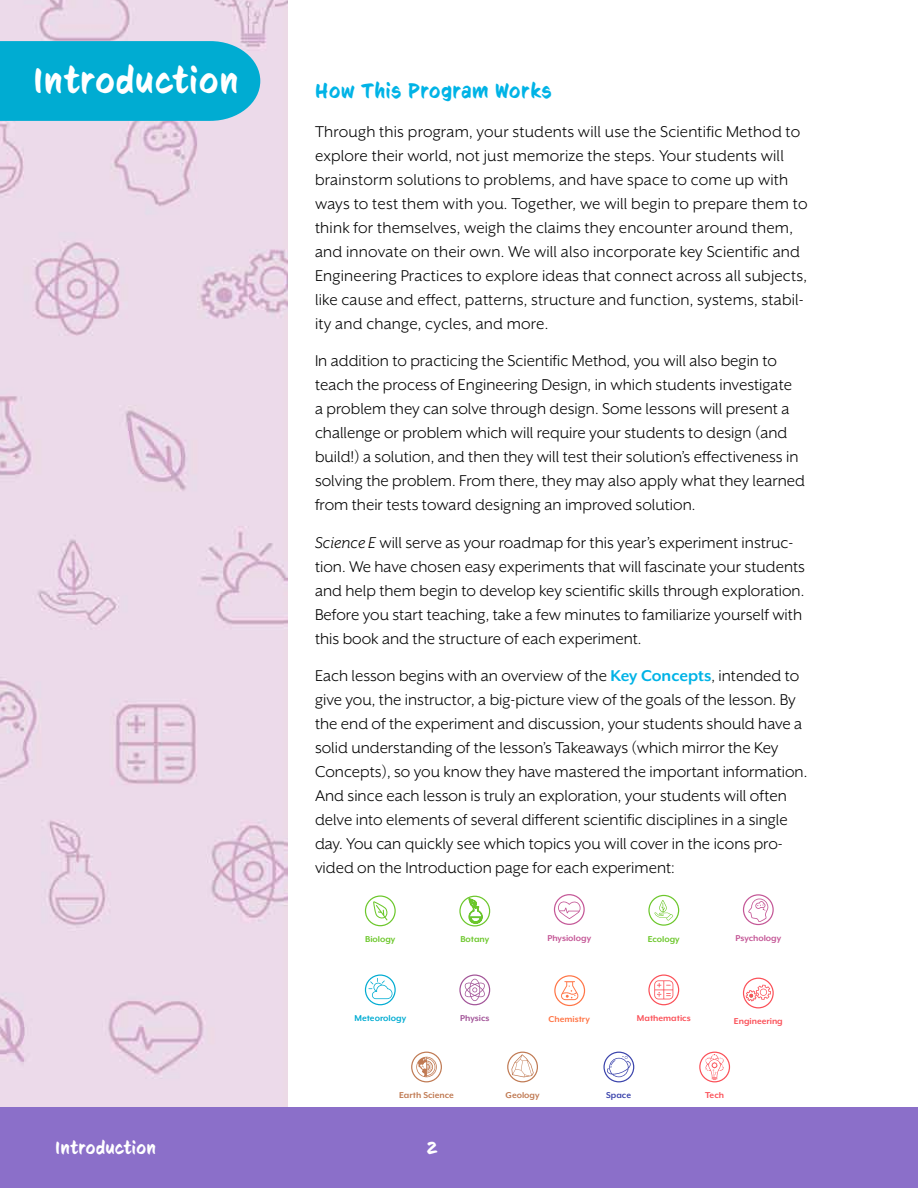
<style>
.page{position:relative;width:918px;height:1188px;background:#fff}
.page>*{position:absolute;margin:0;border:0;box-sizing:border-box;transform-origin:0 0}
.t1{font:36px "CC Sign Language";letter-spacing:.05em;color:#fff}
.t2{font:21px "CC Sign Language";letter-spacing:.05em;color:#00b3e6}
.t3{font:18px/24px "Mr Eaves XL San OT";color:#000}
.t4{font:18px "CC Sign Language";letter-spacing:.04em;color:#fff}
.t5{font:700 9.75px "Mr Eaves XL Mod OT";color:#fb5058}
.t6{font:700 9.75px "Mr Eaves XL Mod OT";color:#6cc72b}
.t7{font:700 9.75px "Mr Eaves XL Mod OT";color:#c45696}
.t8{font:700 9.75px "Mr Eaves XL Mod OT";color:#c07a53}
.t9{font:700 9.75px "Mr Eaves XL Mod OT";color:#00acd2}
.t10{font:700 9.75px "Mr Eaves XL Mod OT";color:#ff7546}
.t11{font:700 9.75px "Mr Eaves XL Mod OT";color:#a25498}
.t12{font:700 9.75px "Mr Eaves XL Mod OT";color:#3b44ac}
.s1{font-style:italic}
.s2{font-weight:700;color:#00b3e6}
</style>
<div class="page">
<img style="left:0;top:0;width:287px;height:1107px">
<div style="left:0;top:1107px;width:918px;height:81px;background:#8b6fc9"></div>
<svg style="left:365px;top:896px;width:30px;height:30px"></svg>
<div style="left:365px;top:895px;width:31px;height:31px;border:1px solid #6cc72b;border-radius:50%"></div>
<svg style="left:373px;top:901px;width:15px;height:20px"></svg>
<div style="left:648px;top:974px;width:31px;height:31px;border:1px solid #fb5058;border-radius:50%"></div>
<svg style="left:654px;top:980px;width:19px;height:19px"></svg>
<div style="left:365px;top:974px;width:31px;height:31px;border:1px solid #00acd2;border-radius:50%"></div>
<svg style="left:368px;top:978px;width:24px;height:21px"></svg>
<div style="left:459px;top:974px;width:31px;height:31px;border:1px solid #a25498;border-radius:50%"></div>
<svg style="left:464px;top:979px;width:21px;height:22px"></svg>
<div style="left:554px;top:894px;width:31px;height:31px;border:1px solid #c45696;border-radius:50%"></div>
<svg style="left:558px;top:900px;width:23px;height:19px"></svg>
<div style="left:743px;top:894px;width:31px;height:31px;border:1px solid #c45696;border-radius:50%"></div>
<svg style="left:748px;top:899px;width:20px;height:23px"></svg>
<div style="left:699px;top:1052px;width:31px;height:30px;border:1px solid #fb5058;border-radius:50%"></div>
<svg style="left:705px;top:1054px;width:19px;height:26px"></svg>
<svg style="left:460px;top:896px;width:30px;height:30px"></svg>
<div style="left:459px;top:896px;width:31px;height:31px;border:1px solid #6cc72b;border-radius:50%"></div>
<svg style="left:469px;top:897px;width:14px;height:27px"></svg>
<div style="left:554px;top:975px;width:31px;height:31px;border:1px solid #ff7546;border-radius:50%"></div>
<svg style="left:561px;top:981px;width:18px;height:19px"></svg>
<svg style="left:649px;top:895px;width:30px;height:30px"></svg>
<div style="left:648px;top:895px;width:31px;height:31px;border:1px solid #6cc72b;border-radius:50%"></div>
<svg style="left:654px;top:900px;width:19px;height:21px"></svg>
<div style="left:743px;top:978px;width:31px;height:30px;border:1px solid #fb5058;border-radius:50%"></div>
<svg style="left:746px;top:985px;width:25px;height:16px"></svg>
<svg style="left:604px;top:1052px;width:30px;height:30px"></svg>
<div style="left:603px;top:1052px;width:31px;height:30px;border:1px solid #3b44ac;border-radius:50%"></div>
<svg style="left:607px;top:1056px;width:24px;height:21px"></svg>
<svg style="left:508px;top:1052px;width:29px;height:30px"></svg>
<div style="left:507px;top:1052px;width:31px;height:30px;border:1px solid #c07a53;border-radius:50%"></div>
<svg style="left:511px;top:1054px;width:23px;height:23px"></svg>
<svg style="left:412px;top:1052px;width:29px;height:30px"></svg>
<div style="left:411px;top:1052px;width:31px;height:30px;border:1px solid #c07a53;border-radius:50%"></div>
<svg style="left:416px;top:1057px;width:21px;height:20px"></svg>
<div style="left:0;top:41px;width:260px;height:80px;background:#00acd2"></div>
<h1 class="t1" style="left:33px;top:61px;width:206px">Introduction</h1>
<p class="t2" style="left:315px;top:79px;width:238px">How This Program Works</p>
<p class="t3" style="left:315px;top:119px;width:494px">Through this program, your students will use the Scientific Method to explore their world, not just memorize the steps. Your students will brainstorm solutions to problems, and have space to come up with ways to test them with you. Together, we will begin to prepare them to think for themselves, weigh the claims they encounter around them, and innovate on their own. We will also incorporate key Scientific and Engineering Practices to explore ideas that connect across all subjects, like cause and effect, patterns, structure and function, systems, stabil&shy;ity and change, cycles, and more.</p>
<p class="t3" style="left:315px;top:349px;width:492px">In addition to practicing the Scientific Method, you will also begin to teach the process of Engineering Design, in which students investigate<br>a problem they can solve through design. Some lessons will present a challenge or problem which will require your students to design (and build!) a solution, and then they will test their solution’s effectiveness in solving the problem. From there, they may also apply what they learned from their tests toward designing an improved solution.</p>
<p class="t3" style="left:315px;top:530px;width:492px"><span class="s1">Science E</span> will serve as your roadmap for this year’s experiment instruc&shy;tion. We have chosen easy experiments that will fascinate your students and help them begin to develop key scientific skills through exploration.<br>Before you start teaching, take a few minutes to familiarize yourself with this book and the structure of each experiment.</p>
<p class="t3" style="left:315px;top:664px;width:494px">Each lesson begins with an overview of the <span class="s2">Key Concepts</span>, intended to give you, the instructor, a big-picture view of the goals of the lesson. By the end of the experiment and discussion, your students should have a solid understanding of the lesson’s Takeaways (which mirror the Key Concepts), so you know they have mastered the important information.<br>And since each lesson is truly an exploration, your students will often delve into elements of several different scientific disciplines in a single day. You can quickly see which topics you will cover in the icons pro&shy;vided on the Introduction page for each experiment:</p>
<p class="t6" style="left:365px;top:934px;width:32px">Biology</p>
<p class="t6" style="left:460px;top:934px;width:30px">Botany</p>
<p class="t7" style="left:547px;top:933px;width:45px">Physiology</p>
<p class="t7" style="left:735px;top:933px;width:47px">Psychology</p>
<p class="t6" style="left:648px;top:934px;width:33px">Ecology</p>
<p class="t9" style="left:354px;top:1013px;width:53px">Meteorology</p>
<p class="t11" style="left:460px;top:1013px;width:31px">Physics</p>
<p class="t5" style="left:637px;top:1013px;width:55px">Mathematics</p>
<p class="t10" style="left:549px;top:1014px;width:43px">Chemistry</p>
<p class="t5" style="left:734px;top:1016px;width:50px">Engineering</p>
<p class="t8" style="left:399px;top:1090px;width:56px">Earth Science</p>
<p class="t8" style="left:506px;top:1090px;width:36px">Geology</p>
<p class="t12" style="left:606px;top:1090px;width:26px">Space</p>
<p class="t5" style="left:705px;top:1090px;width:20px">Tech</p>
<p class="t4" style="left:55px;top:1138px;width:102px">Introduction</p>
<p class="t4" style="left:427px;top:1138px;width:12px">2</p>
</div>
